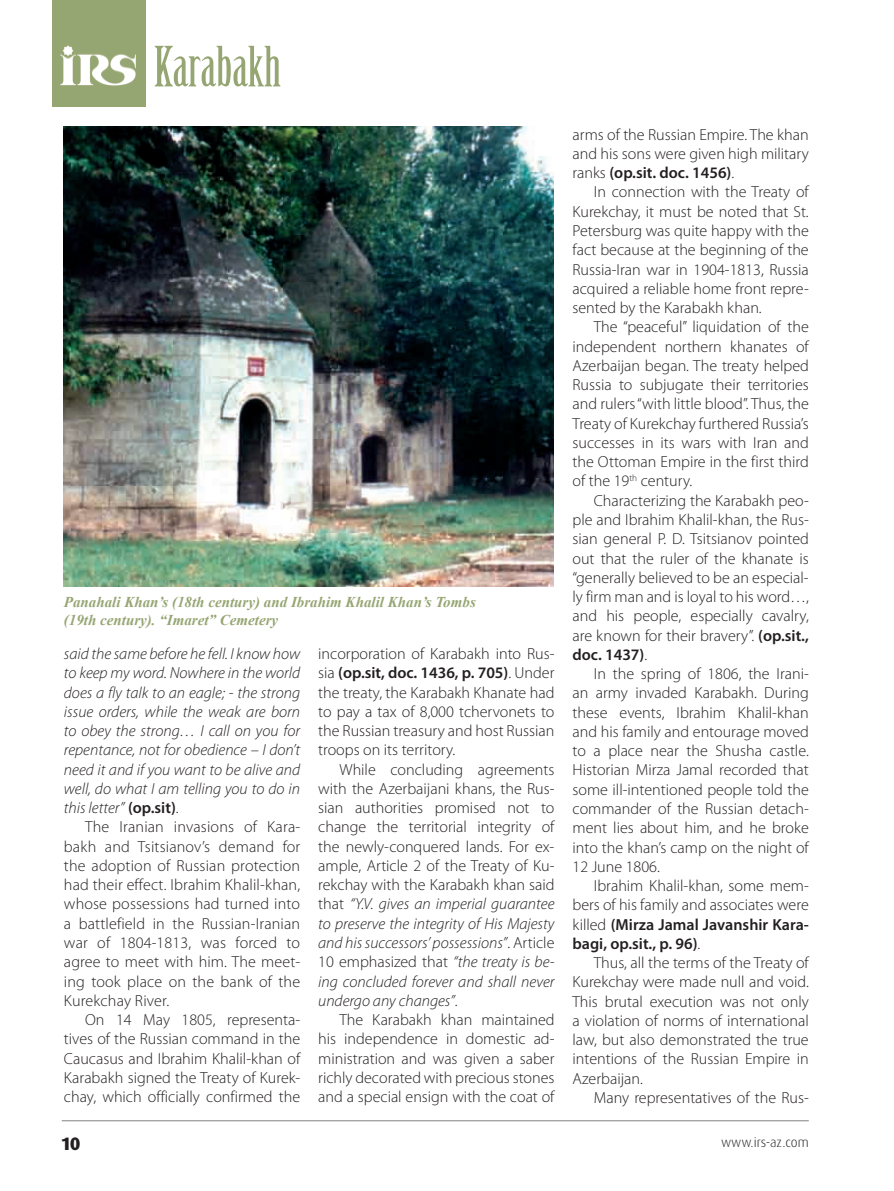
<style>
.page{position:relative;width:894px;height:1191px;background:#fff}
.page>*{position:absolute;margin:0;border:0;box-sizing:border-box;transform-origin:0 0}
.t1{font:54.15px "Birch Std";color:#96a673}
.t2{font:800 18px "Dax Pro";color:#231f20}
.t3{font:300 16.05px/19.2px "Myriad Pro";color:#231f20;text-align:justify}
.t4{font:italic 300 16.05px/19.2px "Myriad Pro";color:#231f20;text-align:justify}
.t5{font:italic 700 15px/18px "Times New Roman";color:#96a673}
.t6{font:300 13.5px "Dax Pro";color:#231f20}
.s1{font-weight:600;font-style:normal}
.s2{font-style:normal}
.s3{font-weight:600}
.s4{font-style:italic}
</style>
<div class="page">
<hr style="left:62px;top:1120px;width:746px;height:1px;background:#808285">
<div style="left:52px;top:0;width:94px;height:106px;background:#96a673"></div>
<img style="left:60px;top:45px;width:76px;height:41px">
<img style="left:64px;top:127px;width:489px;height:460px">
<h1 class="t1" style="left:154px;top:46px;width:128px">Karabakh</h1>
<p class="t5" style="left:64px;top:593px;width:413px">Panahali Khan’s (18th century) and Ibrahim Khalil Khan’s Tombs (19th century). “Imaret” Cemetery</p>
<p class="t4" style="left:64px;top:645px;width:238px">said the same before he fell. I know how to keep my word. Nowhere in the world does a fly talk to an eagle; - the strong issue orders, while the weak are born to obey the strong… I call on you for repentance, not for obedience – I don’t need it and if you want to be alive and well, do what I am telling you to do in this letter” <span class="s1">(op.sit)</span><span class="s2">.</span></p>
<p class="t3" style="left:64px;top:818px;width:238px;text-indent:21px">The Iranian invasions of Kara&shy;bakh and Tsitsianov’s demand for the adoption of Russian protection had their effect. Ibrahim Khalil-khan, whose possessions had turned into a battlefield in the Russian-Iranian war of 1804-1813, was forced to agree to meet with him. The meet&shy;ing took place on the bank of the Kurekchay River.</p>
<p class="t3" style="left:64px;top:1011px;width:238px;text-indent:21px">On 14 May 1805, representa&shy;tives of the Russian command in the Caucasus and Ibrahim Khalil-khan of Karabakh signed the Treaty of Kurek&shy;chay, which officially confirmed the</p>
<p class="t3" style="left:318px;top:645px;width:238px">incorporation of Karabakh into Rus&shy;sia <span class="s3">(op.sit, doc. 1436, p. 705)</span>. Under the treaty, the Karabakh Khanate had to pay a tax of 8,000 tchervonets to the Russian treasury and host Russian troops on its territory.</p>
<p class="t3" style="left:318px;top:761px;width:238px;text-indent:21px">While concluding agreements with the Azerbaijani khans, the Rus&shy;sian authorities promised not to change the territorial integrity of the newly-conquered lands. For ex&shy;ample, Article 2 of the Treaty of Ku&shy;rekchay with the Karabakh khan said that <span class="s4">“Y.V. gives an imperial guarantee to preserve the integrity of His Majesty and his successors’ possessions”</span>. Article 10 emphasized that <span class="s4">“the treaty is be&shy;ing concluded forever and shall never undergo any changes”</span>.</p>
<p class="t3" style="left:318px;top:1011px;width:238px;text-indent:21px">The Karabakh khan maintained his independence in domestic ad&shy;ministration and was given a saber richly decorated with precious stones and a special ensign with the coat of</p>
<p class="t3" style="left:572px;top:126px;width:238px">arms of the Russian Empire. The khan and his sons were given high military ranks <span class="s3">(op.sit. doc. 1456)</span>.</p>
<p class="t3" style="left:572px;top:184px;width:238px;text-indent:21px">In connection with the Treaty of Kurekchay, it must be noted that St.<br>Petersburg was quite happy with the fact because at the beginning of the Russia-Iran war in 1904-1813, Russia acquired a reliable home front repre&shy;sented by the Karabakh khan.</p>
<p class="t3" style="left:572px;top:318px;width:238px;text-indent:21px">The “peaceful” liquidation of the independent northern khanates of Azerbaijan began. The treaty helped Russia to subjugate their territories and rulers “with little blood”. Thus, the Treaty of Kurekchay furthered Russia’s successes in its wars with Iran and the Ottoman Empire in the first third of the 19<sup>th</sup> century.</p>
<p class="t3" style="left:572px;top:492px;width:238px;text-indent:21px">Characterizing the Karabakh peo&shy;ple and Ibrahim Khalil-khan, the Rus&shy;sian general P. D. Tsitsianov pointed out that the ruler of the khanate is “generally believed to be an especial&shy;ly firm man and is loyal to his word…, and his people, especially cavalry, are known for their bravery”. <span class="s3">(op.sit., doc. 1437)</span>.</p>
<p class="t3" style="left:572px;top:665px;width:238px;text-indent:21px">In the spring of 1806, the Irani&shy;an army invaded Karabakh. During these events, Ibrahim Khalil-khan and his family and entourage moved to a place near the Shusha castle.<br>Historian Mirza Jamal recorded that some ill-intentioned people told the commander of the Russian detach&shy;ment lies about him, and he broke into the khan’s camp on the night of 12 June 1806.</p>
<p class="t3" style="left:572px;top:877px;width:238px;text-indent:21px">Ibrahim Khalil-khan, some mem&shy;bers of his family and associates were killed <span class="s3">(Mirza Jamal Javanshir Kara&shy;bagi, op.sit., p. 96)</span>.</p>
<p class="t3" style="left:572px;top:954px;width:238px;text-indent:21px">Thus, all the terms of the Treaty of Kurekchay were made null and void.<br>This brutal execution was not only a violation of norms of international law, but also demonstrated the true intentions of the Russian Empire in Azerbaijan.</p>
<p class="t3" style="left:593px;top:1089px;width:216px">Many representatives of the Rus-</p>
<p class="t2" style="left:62px;top:1135px;width:20px">10</p>
<p class="t6" style="left:720px;top:1136px;width:89px">www.irs-az.com</p>
</div>
